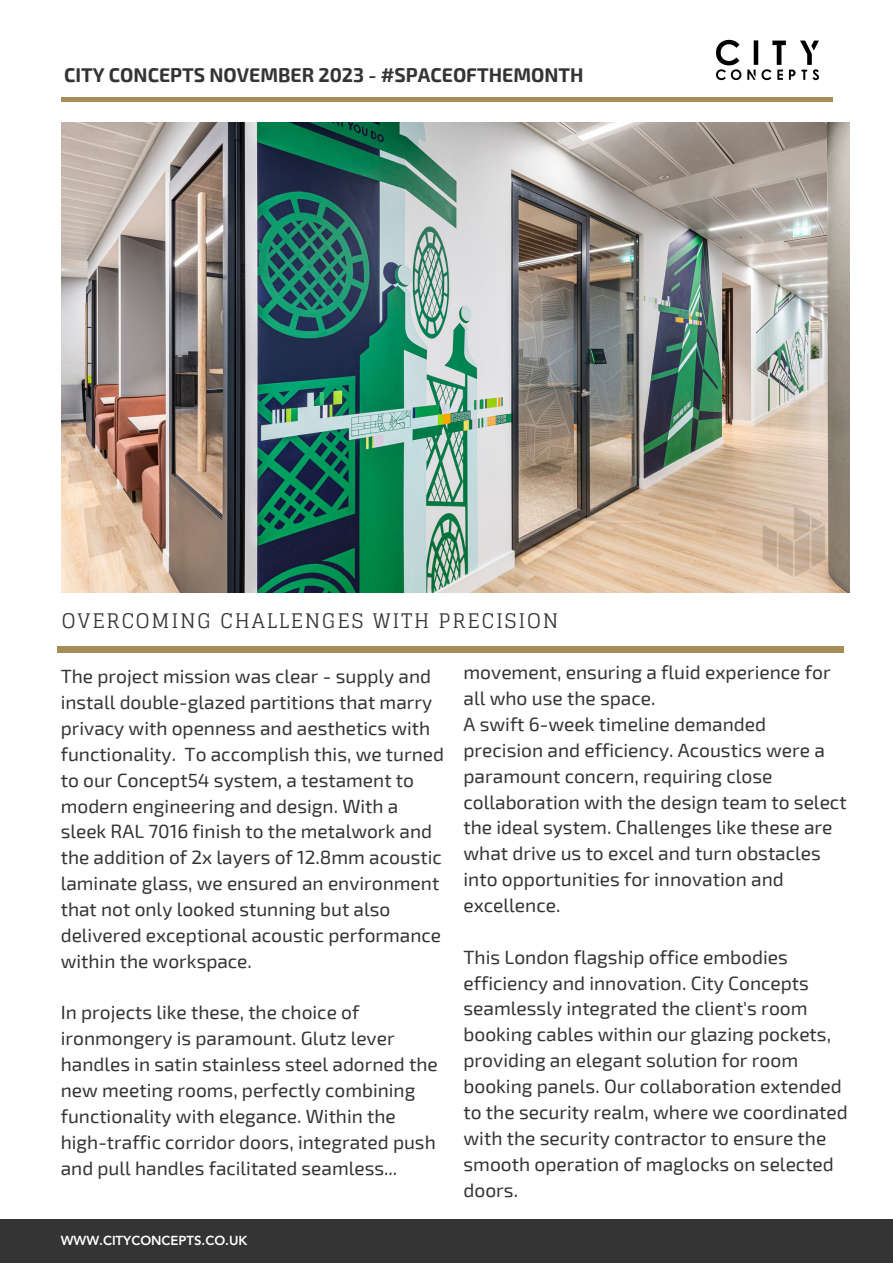
<style>
.page{position:relative;width:893px;height:1264px;background:#fff}
.page>*{position:absolute;margin:0;border:0;box-sizing:border-box;transform-origin:0 0}
.t1{font:20.1px "Glegoo";letter-spacing:.09em;color:#343434}
.t2{font:700 19.5px "Exo 2";color:#343434}
.t3{font:19.2px/25.8px "Exo 2";color:#343434}
.t4{font:19.05px/25.8px "Exo 2";color:#343434}
.t5{font:800 13.05px "Avenir LT Pro";color:#fff}
</style>
<div class="page">
<div style="left:0;top:1219px;width:892px;height:43px;background:#343434"></div>
<img style="left:62px;top:123px;width:787px;height:469px">
<hr style="left:61px;top:98px;width:771px;height:3px;background:#a68d57">
<div style="left:57px;top:646px;width:786px;height:6px;background:#a68d57"></div>
<img style="left:656px;top:39px;width:177px;height:63px">
<img style="left:656px;top:464px;width:194px;height:129px">
<p class="t2" style="left:64px;top:62px;width:521px">CITY CONCEPTS NOVEMBER 2023 - #SPACEOFTHEMONTH</p>
<p class="t1" style="left:62px;top:609px;width:498px">OVERCOMING CHALLENGES WITH PRECISION</p>
<p class="t3" style="left:463px;top:658px;width:369px">movement, ensuring a fluid experience for all who use the space.</p>
<p class="t3" style="left:463px;top:710px;width:384px">A swift 6-week timeline demanded precision and efficiency. Acoustics were a paramount concern, requiring close collaboration with the design team to select the ideal system. Challenges like these are what drive us to excel and turn obstacles into opportunities for innovation and excellence.</p>
<p class="t3" style="left:463px;top:943px;width:386px">This London flagship office embodies efficiency and innovation. City Concepts seamlessly integrated the client's room booking cables within our glazing pockets, providing an elegant solution for room booking panels. Our collaboration extended to the security realm, where we coordinated with the security contractor to ensure the smooth operation of maglocks on selected doors.</p>
<p class="t4" style="left:61px;top:662px;width:385px">The project mission was clear - supply and install double-glazed partitions that marry privacy with openness and aesthetics with functionality. To accomplish this, we turned to our Concept54 system, a testament to modern engineering and design. With a sleek RAL 7016 finish to the metalwork and the addition of 2x layers of 12.8mm acoustic laminate glass, we ensured an environment that not only looked stunning but also delivered exceptional acoustic performance within the workspace.</p>
<p class="t4" style="left:61px;top:998px;width:378px">In projects like these, the choice of ironmongery is paramount. Glutz lever handles in satin stainless steel adorned the new meeting rooms, perfectly combining functionality with elegance. Within the high-traffic corridor doors, integrated push and pull handles facilitated seamless...</p>
<p class="t5" style="left:61px;top:1235px;width:188px">WWW.CITYCONCEPTS.CO.UK</p>
</div>
